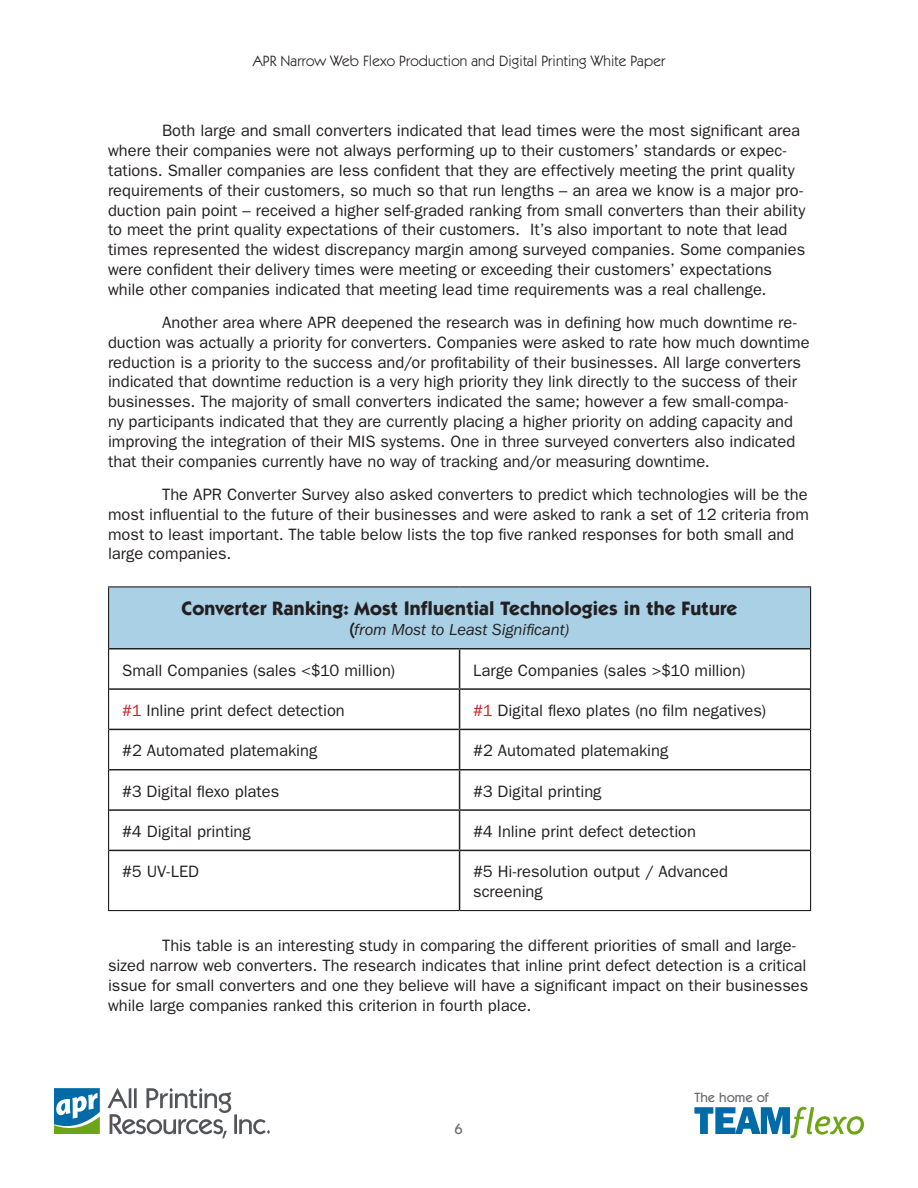
<style>
.page{position:relative;width:918px;height:1188px;background:#fff}
.page>*{position:absolute;margin:0;border:0;box-sizing:border-box;transform-origin:0 0}
.Body_Text{font:700 19.5px "Itc Kabel";letter-spacing:.01em;color:#231f20}
.Body_Text-2{font:16.5px/19.8px "Franklin Gothic";color:#231f20}
.Body_Text-3{font:italic 16.5px "Franklin Gothic";letter-spacing:-.005em;color:#231f20}
.t1{font:15px "Itc Kabel";letter-spacing:.01em;color:#231f20}
.t2{font:500 15px "Itc Kabel";color:#6c6d70}
.t3{font:500 13.5px "Itc Kabel";color:#6c6d70}
.s1{font-family:"Itc Kabel";font-weight:700;font-style:normal}
.s2{color:#d1232a}
</style>
<div class="page">
<svg style="left:108px;top:1088px;width:123px;height:50px"></svg>
<hr style="left:234px;top:1114px;width:3px;height:20px;background:#54555a">
<svg style="left:239px;top:1119px;width:31px;height:15px"></svg>
<svg style="left:54px;top:1088px;width:46px;height:46px"></svg>
<svg style="left:694px;top:1107px;width:170px;height:31px"></svg>
<div style="left:109px;top:587px;width:702px;height:62px;background:#aad0e5"></div>
<hr style="left:108px;top:586px;width:352px;height:1px;background:#231f20">
<hr style="left:108px;top:587px;width:1px;height:62px;background:#231f20">
<hr style="left:460px;top:586px;width:351px;height:1px;background:#231f20">
<hr style="left:810px;top:587px;width:1px;height:62px;background:#231f20">
<hr style="left:108px;top:649px;width:1px;height:40px;background:#231f20">
<hr style="left:810px;top:649px;width:1px;height:40px;background:#231f20">
<hr style="left:108px;top:689px;width:1px;height:40px;background:#231f20">
<hr style="left:810px;top:689px;width:1px;height:40px;background:#231f20">
<hr style="left:108px;top:729px;width:1px;height:41px;background:#231f20">
<hr style="left:810px;top:729px;width:1px;height:41px;background:#231f20">
<hr style="left:108px;top:770px;width:1px;height:40px;background:#231f20">
<hr style="left:810px;top:770px;width:1px;height:40px;background:#231f20">
<hr style="left:108px;top:810px;width:1px;height:40px;background:#231f20">
<hr style="left:810px;top:810px;width:1px;height:40px;background:#231f20">
<hr style="left:108px;top:850px;width:1px;height:60px;background:#231f20">
<hr style="left:810px;top:850px;width:1px;height:60px;background:#231f20">
<hr style="left:108px;top:910px;width:352px;height:1px;background:#231f20">
<hr style="left:460px;top:910px;width:351px;height:1px;background:#231f20">
<hr style="left:109px;top:648px;width:351px;height:1px;background:#231f20">
<hr style="left:460px;top:648px;width:350px;height:1px;background:#231f20">
<hr style="left:459px;top:649px;width:1px;height:39px;background:#231f20">
<hr style="left:109px;top:688px;width:351px;height:2px;background:#231f20">
<hr style="left:460px;top:688px;width:350px;height:2px;background:#231f20">
<hr style="left:459px;top:690px;width:1px;height:39px;background:#231f20">
<hr style="left:109px;top:729px;width:351px;height:1px;background:#231f20">
<hr style="left:460px;top:729px;width:350px;height:1px;background:#231f20">
<hr style="left:459px;top:730px;width:1px;height:39px;background:#231f20">
<hr style="left:109px;top:769px;width:351px;height:1px;background:#231f20">
<hr style="left:460px;top:769px;width:350px;height:1px;background:#231f20">
<hr style="left:459px;top:770px;width:1px;height:39px;background:#231f20">
<hr style="left:109px;top:809px;width:351px;height:2px;background:#231f20">
<hr style="left:460px;top:809px;width:350px;height:2px;background:#231f20">
<hr style="left:459px;top:811px;width:1px;height:39px;background:#231f20">
<hr style="left:109px;top:850px;width:351px;height:1px;background:#231f20">
<hr style="left:460px;top:850px;width:350px;height:1px;background:#231f20">
<hr style="left:459px;top:851px;width:1px;height:59px;background:#231f20">
<p class="t1" style="left:253px;top:52px;width:414px">APR Narrow Web Flexo Production and Digital Printing White Paper</p>
<p class="Body_Text-2" style="left:108px;top:120px;width:699px;text-indent:54px">Both large and small converters indicated that lead times were the most significant area where their companies were not always performing up to their customers’ standards or expec&shy;tations. Smaller companies are less confident that they are effectively meeting the print quality requirements of their customers, so much so that run lengths – an area we know is a major pro&shy;duction pain point – received a higher self-graded ranking from small converters than their ability to meet the print quality expectations of their customers. It’s also important to note that lead times represented the widest discrepancy margin among surveyed companies. Some companies were confident their delivery times were meeting or exceeding their customers’ expectations while other companies indicated that meeting lead time requirements was a real challenge.</p>
<p class="Body_Text-2" style="left:108px;top:312px;width:703px;text-indent:54px">Another area where APR deepened the research was in defining how much downtime re&shy;duction was actually a priority for converters. Companies were asked to rate how much downtime reduction is a priority to the success and/or profitability of their businesses. All large converters indicated that downtime reduction is a very high priority they link directly to the success of their businesses. The majority of small converters indicated the same; however a few small-compa-<br>ny participants indicated that they are currently placing a higher priority on adding capacity and improving the integration of their MIS systems. One in three surveyed converters also indicated that their companies currently have no way of tracking and/or measuring downtime.</p>
<p class="Body_Text-2" style="left:108px;top:484px;width:702px;text-indent:54px">The APR Converter Survey also asked converters to predict which technologies will be the most influential to the future of their businesses and were asked to rank a set of 12 criteria from most to least important. The table below lists the top five ranked responses for both small and large companies.</p>
<p class="Body_Text" style="left:182px;top:597px;width:557px">Converter Ranking: Most Influential Technologies in the Future</p>
<p class="Body_Text-3" style="left:350px;top:621px;width:221px"><span class="s1">(</span>from Most to Least Significant)</p>
<p class="Body_Text-2" style="left:122px;top:660px;width:275px">Small Companies (sales &lt;$10 million)</p>
<p class="Body_Text-2" style="left:473px;top:660px;width:274px">Large Companies (sales &gt;$10 million)</p>
<p class="Body_Text-2" style="left:122px;top:700px;width:224px"><span class="s2">#1</span> Inline print defect detection</p>
<p class="Body_Text-2" style="left:473px;top:700px;width:295px"><span class="s2">#1</span> Digital flexo plates (no film negatives)</p>
<p class="Body_Text-2" style="left:122px;top:740px;width:197px">#2 Automated platemaking</p>
<p class="Body_Text-2" style="left:473px;top:740px;width:197px">#2 Automated platemaking</p>
<p class="Body_Text-2" style="left:122px;top:781px;width:159px">#3 Digital flexo plates</p>
<p class="Body_Text-2" style="left:473px;top:781px;width:130px">#3 Digital printing</p>
<p class="Body_Text-2" style="left:122px;top:821px;width:130px">#4 Digital printing</p>
<p class="Body_Text-2" style="left:473px;top:821px;width:225px">#4 Inline print defect detection</p>
<p class="Body_Text-2" style="left:122px;top:861px;width:79px">#5 UV-LED</p>
<p class="Body_Text-2" style="left:473px;top:861px;width:256px">#5 Hi-resolution output / Advanced screening</p>
<p class="Body_Text-2" style="left:108px;top:935px;width:702px;text-indent:54px">This table is an interesting study in comparing the different priorities of small and large&shy;sized narrow web converters. The research indicates that inline print defect detection is a critical issue for small converters and one they believe will have a significant impact on their businesses while large companies ranked this criterion in fourth place.</p>
<p class="t2" style="left:455px;top:1120px;width:10px">6</p>
<p class="t3" style="left:694px;top:1090px;width:76px">The home of</p>
</div>
